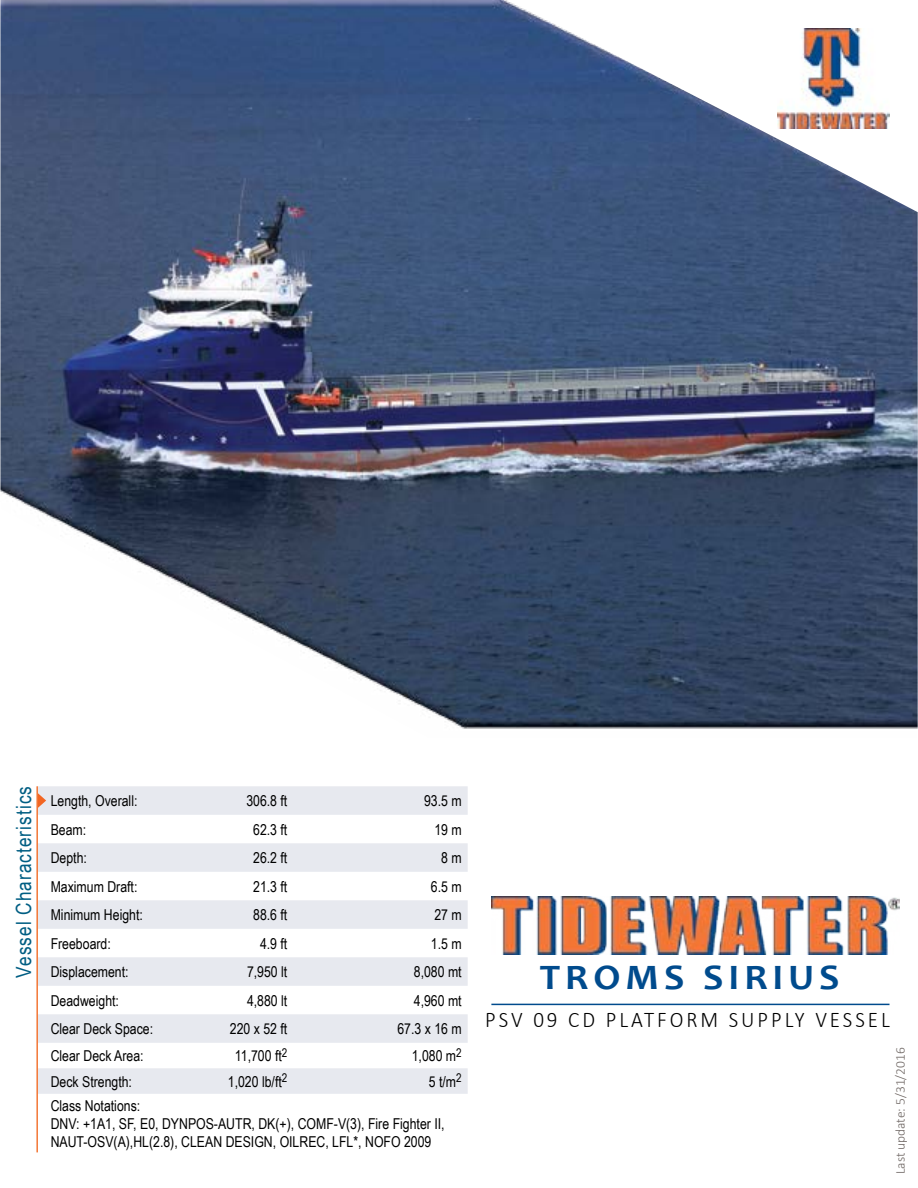
<style>
.page{position:relative;width:918px;height:1188px;background:#fff}
.page>*{position:absolute;margin:0;border:0;box-sizing:border-box;transform-origin:0 0}
.t1{font:700 36px "Candara";letter-spacing:.13em;color:#004b8d;scale:1.08 1}
.t2{font:300 22.5px "Calibri";letter-spacing:.14em;color:#000;scale:.93 1}
.t3{font:21px "Arial Narrow";letter-spacing:.05em;color:#005e83}
.t4{font:15px/18px "Arial Narrow";color:#000}
.t5{font:300 13.5px "Calibri";color:#6e6663}
</style>
<div class="page">
<img style="left:491px;top:897px;width:408px;height:57px">
<hr style="left:491px;top:1004px;width:399px;height:1px;background:#004b8d">
<svg style="left:38px;top:786px;width:430px;height:308px;fill:#e7e9ef"></svg>
<svg style="left:38px;top:793px;width:8px;height:15px"></svg>
<hr style="left:36px;top:786px;width:2px;height:366px;background:#f37736">
<img style="left:0;top:0;width:918px;height:729px">
<h3 class="t3" style="left:8px;top:978px;width:193px;rotate:-90deg">Vessel Characteristics</h3>
<p class="t4" style="left:51px;top:791px;width:88px">Length, Overall:</p>
<p class="t4" style="left:246px;top:791px;width:43px">306.8 ft</p>
<p class="t4" style="left:424px;top:791px;width:39px">93.5 m</p>
<p class="t4" style="left:51px;top:820px;width:37px">Beam:</p>
<p class="t4" style="left:253px;top:820px;width:36px">62.3 ft</p>
<p class="t4" style="left:434px;top:820px;width:29px">19 m</p>
<p class="t4" style="left:51px;top:848px;width:38px">Depth:</p>
<p class="t4" style="left:253px;top:848px;width:36px">26.2 ft</p>
<p class="t4" style="left:441px;top:848px;width:22px">8 m</p>
<p class="t4" style="left:51px;top:877px;width:88px">Maximum Draft:</p>
<p class="t4" style="left:253px;top:877px;width:36px">21.3 ft</p>
<p class="t4" style="left:431px;top:877px;width:32px">6.5 m</p>
<p class="t4" style="left:51px;top:905px;width:94px">Minimum Height:</p>
<p class="t4" style="left:253px;top:905px;width:36px">88.6 ft</p>
<p class="t4" style="left:434px;top:905px;width:29px">27 m</p>
<p class="t4" style="left:51px;top:934px;width:62px">Freeboard:</p>
<p class="t4" style="left:260px;top:934px;width:29px">4.9 ft</p>
<p class="t4" style="left:431px;top:934px;width:32px">1.5 m</p>
<p class="t4" style="left:51px;top:962px;width:79px">Displacement:</p>
<p class="t4" style="left:247px;top:962px;width:42px">7,950 lt</p>
<p class="t4" style="left:414px;top:962px;width:49px">8,080 mt</p>
<p class="t4" style="left:51px;top:991px;width:70px">Deadweight:</p>
<p class="t4" style="left:247px;top:991px;width:42px">4,880 lt</p>
<p class="t4" style="left:414px;top:991px;width:49px">4,960 mt</p>
<p class="t4" style="left:51px;top:1019px;width:104px">Clear Deck Space:</p>
<p class="t4" style="left:230px;top:1019px;width:59px">220 x 52 ft</p>
<p class="t4" style="left:397px;top:1019px;width:66px">67.3 x 16 m</p>
<p class="t4" style="left:51px;top:1046px;width:94px">Clear Deck Area:</p>
<p class="t4" style="left:235px;top:1046px;width:54px">11,700 ft<sup>2</sup></p>
<p class="t4" style="left:412px;top:1046px;width:51px">1,080 m<sup>2</sup></p>
<p class="t4" style="left:51px;top:1072px;width:83px">Deck Strength:</p>
<p class="t4" style="left:228px;top:1072px;width:61px">1,020 lb/ft<sup>2</sup></p>
<p class="t4" style="left:429px;top:1072px;width:34px">5 t/m<sup>2</sup></p>
<p class="t4" style="left:51px;top:1096px;width:395px">Class Notations:<br>DNV: +1A1, SF, E0, DYNPOS-AUTR, DK(+), COMF-V(3), Fire Fighter II,<br>NAUT-OSV(A),HL(2.8), CLEAN DESIGN, OILREC, LFL*, NOFO 2009</p>
<h1 class="t1" style="left:540px;top:955px;width:279px">TROMS SIRIUS</h1>
<h2 class="t2" style="left:485px;top:1005px;width:437px">PSV 09 CD PLATFORM SUPPLY VESSEL</h2>
<p class="t5" style="left:892px;top:1174px;width:129px;rotate:-90deg">Last update: 5/31/2016</p>
</div>
